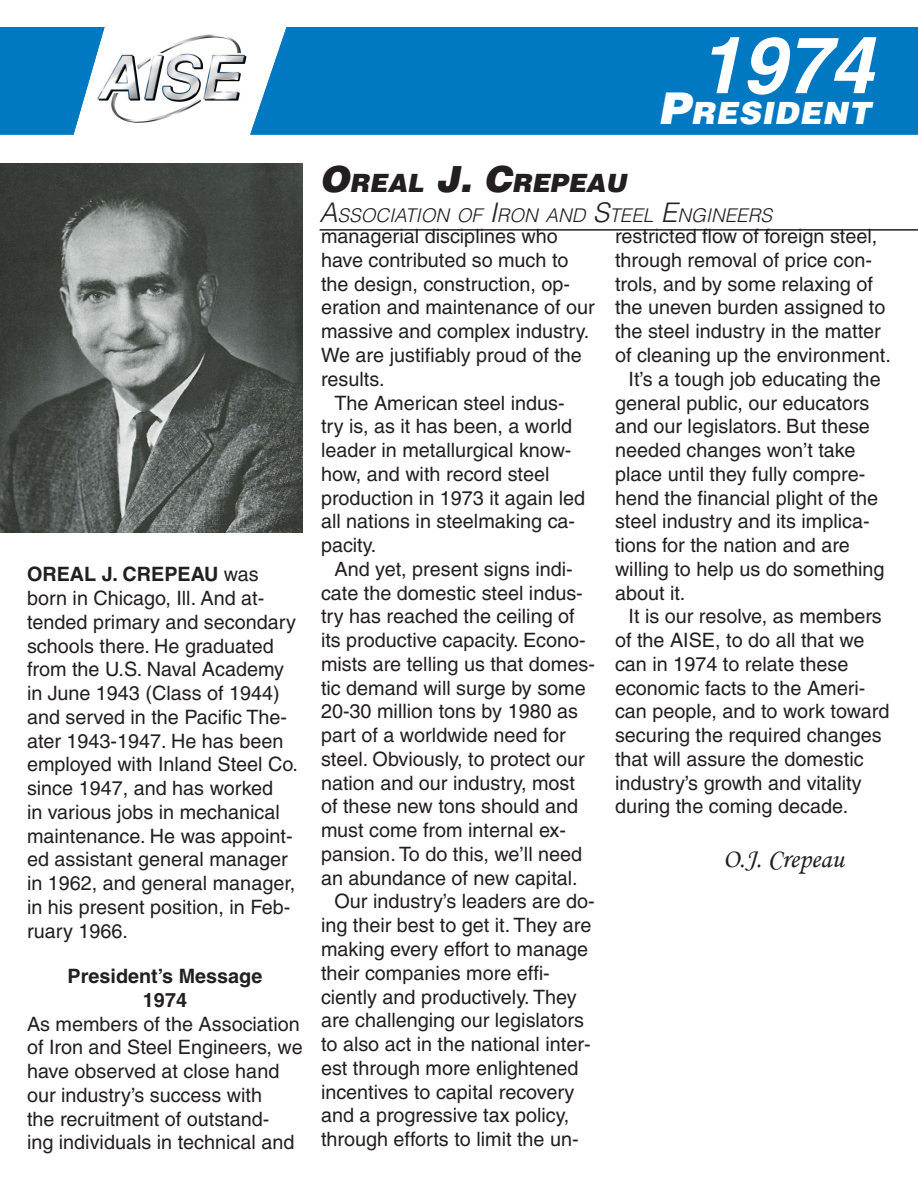
<style>
.page{position:relative;width:918px;height:1188px;background:#fff}
.page>*{position:absolute;margin:0;border:0;box-sizing:border-box;transform-origin:0 0}
.t1{font:italic 700 78.9px "Helvetica";color:#fff}
.t2{font:italic 900 30.6px "Helvetica";letter-spacing:.03em;color:#fff}
.t3{font:27px "Monotype Corsiva";color:#231f20}
.t4{font:italic 900 25.2px "Helvetica";color:#231f20}
.body_copy{font:19.8px/23.7px "Helvetica";color:#231f20}
.body_copy-2{font:700 19.8px "Helvetica";color:#231f20}
.t5{font:italic 300 18.9px "Helvetica";color:#231f20}
.s1{font-weight:700}
.s2{font-size:43.8px}
.s3{font-size:36px}
.s4{font-size:27px}
</style>
<div class="page">
<img style="left:105px;top:34px;width:142px;height:89px">
<hr style="left:320px;top:229px;width:598px;height:2px;background:#231f20">
<div style="left:250px;top:27px;width:668px;height:108px;background:#0079c2"></div>
<svg style="left:0;top:27px;width:105px;height:108px;background:#268cca"></svg>
<img style="left:0;top:164px;width:303px;height:368px">
<p class="body_copy" style="left:27px;top:562px;width:273px"><span class="s1">OREAL J. CREPEAU</span> was born in Chicago, Ill. And at&shy;tended primary and secondary schools there. He graduated from the U.S. Naval Academy in June 1943 (Class of 1944) and served in the Pacific The&shy;ater 1943-1947. He has been employed with Inland Steel Co. since 1947, and has worked<br>in various jobs in mechanical maintenance. He was appoint&shy;ed assistant general manager in 1962, and general manager, in his present position, in Feb&shy;ruary 1966.</p>
<p class="body_copy-2" style="left:68px;top:964px;width:196px">President’s Message</p>
<p class="body_copy-2" style="left:143px;top:988px;width:46px">1974</p>
<p class="body_copy" style="left:27px;top:1012px;width:277px">As members of the Association of Iron and Steel Engineers, we have observed at close hand our industry’s success with<br>the recruitment of outstand-<br>ing individuals in technical and</p>
<p class="t1" style="left:698px;top:17px;width:177px">1974</p>
<p class="t2" style="left:658px;top:93px;width:214px"><span class="s2">P</span>RESIDENT</p>
<p class="t1" style="left:698px;top:17px;width:177px">2002</p>
<p class="t4" style="left:320px;top:167px;width:308px"><span class="s3">O</span>REAL <span class="s3">J. C</span>REPEAU</p>
<p class="t5" style="left:320px;top:204px;width:454px"><span class="s4">A</span>SSOCIATION OF <span class="s4">I</span>RON AND <span class="s4">S</span>TEEL <span class="s4">E</span>NGINEERS</p>
<p class="body_copy" style="left:321px;top:224px;width:275px">managerial disciplines who have contributed so much to the design, construction, op&shy;eration and maintenance of our massive and complex industry.<br>We are justifiably proud of the results.</p>
<p class="body_copy" style="left:321px;top:391px;width:266px;text-indent:14px">The American steel indus&shy;try is, as it has been, a world leader in metallurgical know&shy;how, and with record steel production in 1973 it again led all nations in steelmaking ca&shy;pacity.</p>
<p class="body_copy" style="left:321px;top:557px;width:275px;text-indent:14px">And yet, present signs indi&shy;cate the domestic steel indus&shy;try has reached the ceiling of its productive capacity. Econo&shy;mists are telling us that domes&shy;tic demand will surge by some<br>20-30 million tons by 1980 as part of a worldwide need for steel. Obviously, to protect our nation and our industry, most of these new tons should and must come from internal ex&shy;pansion. To do this, we’ll need an abundance of new capital.</p>
<p class="body_copy" style="left:321px;top:890px;width:275px;text-indent:14px">Our industry’s leaders are do&shy;ing their best to get it. They are making every effort to manage their companies more effi&shy;ciently and productively. They are challenging our legislators to also act in the national inter&shy;est through more enlightened incentives to capital recovery and a progressive tax policy, through efforts to limit the un-</p>
<p class="body_copy" style="left:615px;top:224px;width:277px">restricted flow of foreign steel, through removal of price con&shy;trols, and by some relaxing of the uneven burden assigned to the steel industry in the matter of cleaning up the environment.</p>
<p class="body_copy" style="left:615px;top:367px;width:271px;text-indent:14px">It’s a tough job educating the general public, our educators and our legislators. But these needed changes won’t take place until they fully compre&shy;hend the financial plight of the steel industry and its implica&shy;tions for the nation and are willing to help us do something about it.</p>
<p class="body_copy" style="left:615px;top:605px;width:276px;text-indent:14px">It is our resolve, as members of the AISE, to do all that we can in 1974 to relate these economic facts to the Ameri&shy;can people, and to work toward securing the required changes that will assure the domestic industry’s growth and vitality during the coming decade.</p>
<p class="t3" style="left:723px;top:843px;width:122px">O.J. Crepeau</p>
</div>
